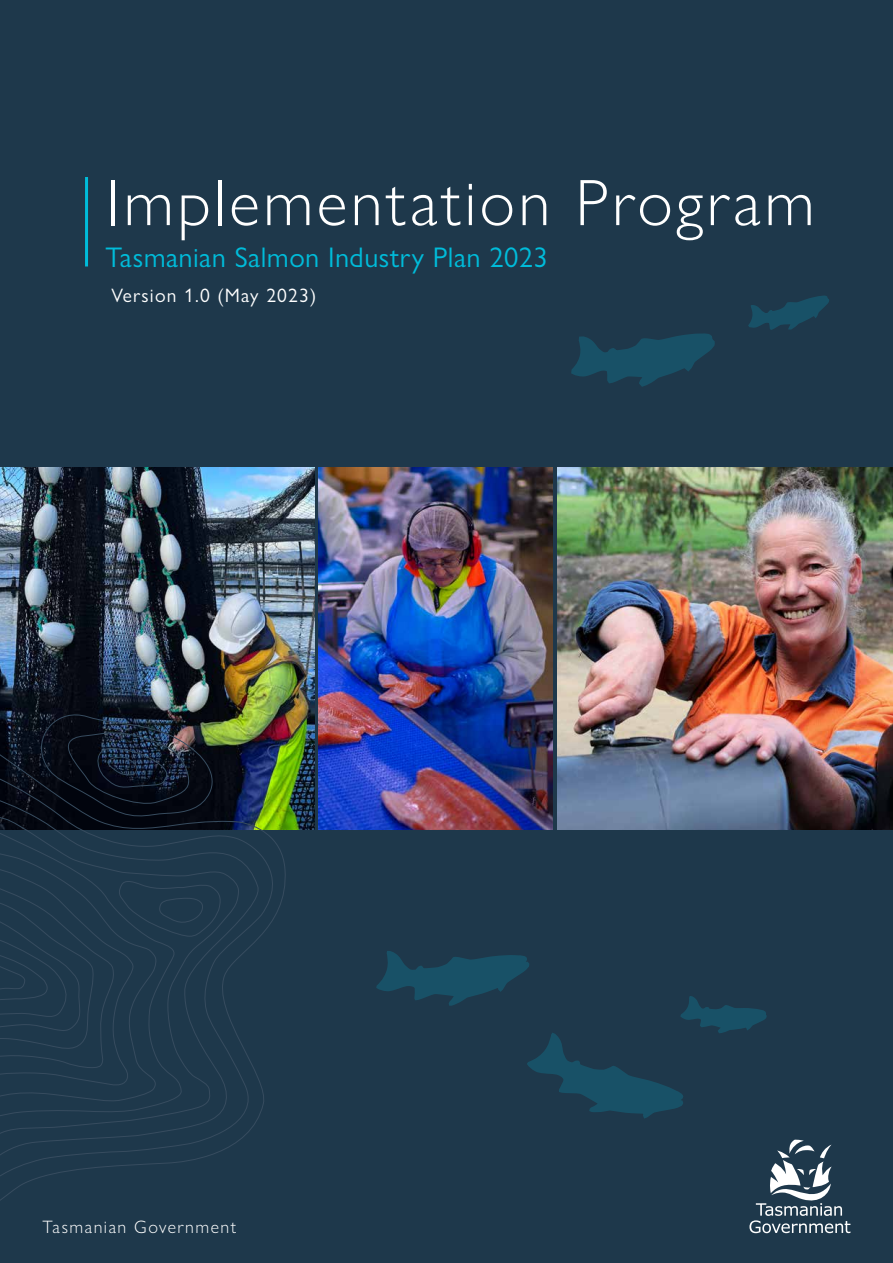
<style>
.page{position:relative;width:893px;height:1263px;background:#1e384b}
.page>*{position:absolute;margin:0;border:0;box-sizing:border-box;transform-origin:0 0}
.t1{font:300 66px "Gill Sans Nova";letter-spacing:.05em;color:#fff}
.Heading_4{font:28.5px "Gill Sans Nova";letter-spacing:.015em;color:#00bcda}
.Heading_3{font:19.5px "Gill Sans Nova";letter-spacing:.06em;color:#fff}
.Heading_4-2{font:300 18px "Gill Sans Nova";letter-spacing:.08em;color:#fff}
</style>
<div class="page">
<img style="left:319px;top:468px;width:234px;height:361px">
<img style="left:0;top:468px;width:315px;height:361px">
<img style="left:557px;top:468px;width:336px;height:361px">
<svg style="left:748px;top:295px;width:81px;height:35px"></svg>
<svg style="left:376px;top:951px;width:391px;height:168px"></svg>
<svg style="left:571px;top:333px;width:144px;height:54px"></svg>
<svg style="left:0;top:708px;width:291px;height:493px"></svg>
<hr style="left:85px;top:177px;width:3px;height:89px;background:#00bcda">
<svg style="left:749px;top:1139px;width:101px;height:94px"></svg>
<p class="t1" style="left:106px;top:162px;width:710px">Implementation Program</p>
<p class="Heading_4" style="left:106px;top:239px;width:444px">Tasmanian Salmon Industry Plan 2023</p>
<p class="Heading_3" style="left:112px;top:284px;width:206px">Version 1.0 (May 2023)</p>
<p class="Heading_4-2" style="left:43px;top:1216px;width:195px">Tasmanian Government</p>
</div>
